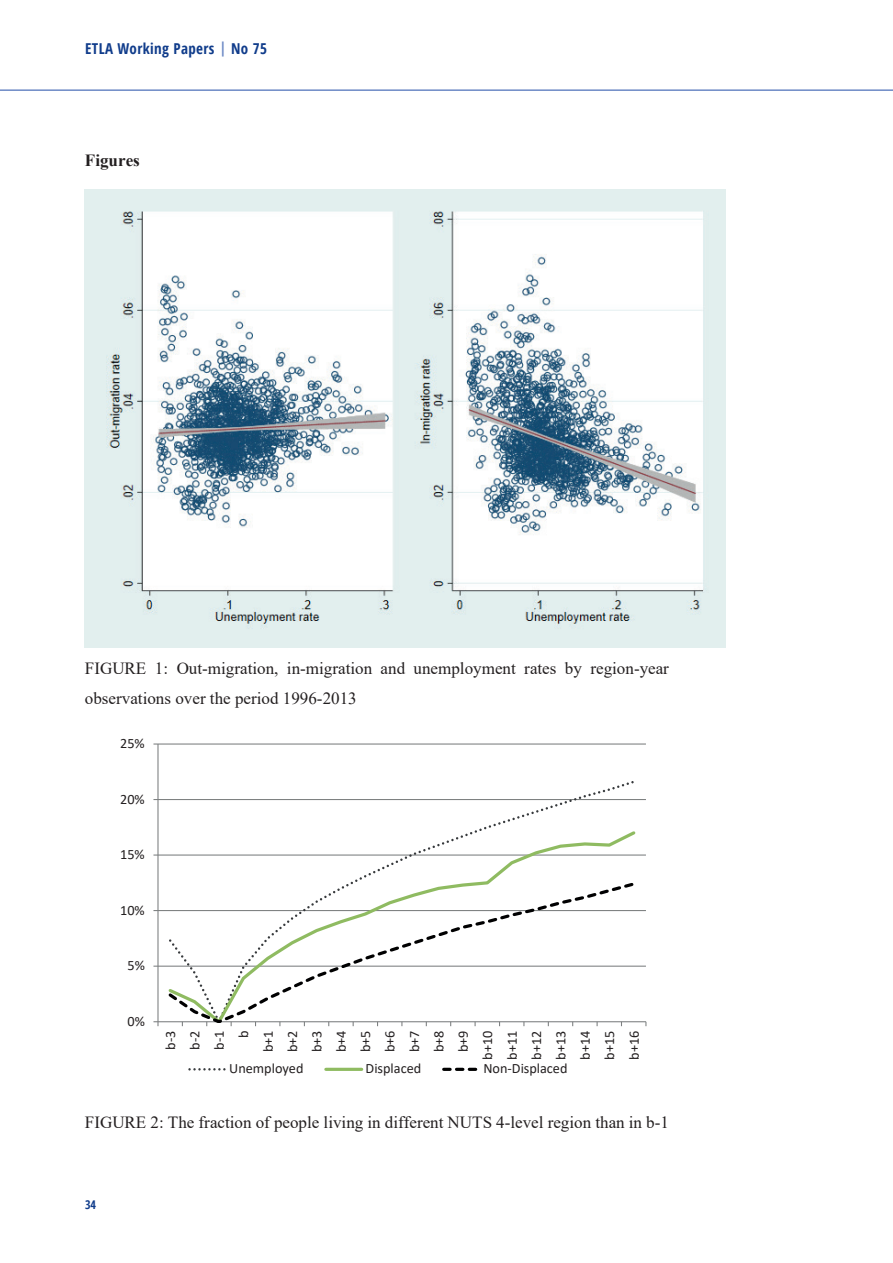
<style>
.page{position:relative;width:893px;height:1263px;background:#fff}
.page>*{position:absolute;margin:0;border:0;box-sizing:border-box;transform-origin:0 0}
.t1{font:17.1px/29.4px "Times New Roman";color:#231f20}
.t2{font:700 17.1px "Times New Roman";color:#231f20}
.t3{font:700 condensed 15px "Open Sans";letter-spacing:.025em;color:#103c8b}
.t4{font:14.25px/24.5px "Calibri";color:#231f20;text-align:right}
.t5{font:700 condensed 12px "Open Sans";color:#103c8b}
.s1{color:#6c89c5}
</style>
<div class="page">
<hr style="left:0;top:89px;width:893px;height:2px;background:#6c89c5">
<img style="left:85px;top:189px;width:640px;height:459px">
<hr style="left:158px;top:966px;width:488px;height:1px;background:#7c7f80">
<hr style="left:158px;top:910px;width:488px;height:1px;background:#7c7f80">
<hr style="left:158px;top:854px;width:488px;height:1px;background:#7c7f80">
<hr style="left:158px;top:799px;width:488px;height:1px;background:#7c7f80">
<hr style="left:158px;top:743px;width:488px;height:1px;background:#7c7f80">
<hr style="left:157px;top:744px;width:2px;height:278px;background:#7c7f80">
<hr style="left:158px;top:1021px;width:488px;height:1px;background:#7c7f80">
<svg style="left:153px;top:1021px;width:6px;height:5px"></svg>
<svg style="left:167px;top:781px;width:470px;height:47px"></svg>
<svg style="left:166px;top:828px;width:472px;height:52px"></svg>
<svg style="left:166px;top:880px;width:472px;height:143px"></svg>
<svg style="left:190px;top:1068px;width:35px;height:2px"></svg>
<hr style="left:326px;top:1068px;width:36px;height:3px;background:#8fbb61">
<svg style="left:444px;top:1068px;width:34px;height:3px"></svg>
<p class="t3" style="left:85px;top:38px;width:183px">ETLA Working Papers <span class="s1">|</span> No 75</p>
<p class="t2" style="left:85px;top:148px;width:56px">Figures</p>
<p class="t1" style="left:85px;top:653px;width:585px">FIGURE 1: Out-migration, in-migration and unemployment rates by region-year observations over the period 1996-2013</p>
<p class="t4" style="left:120px;top:731px;width:26px">25%</p>
<p class="t4" style="left:120px;top:786px;width:26px">20%</p>
<p class="t4" style="left:120px;top:842px;width:26px">15%</p>
<p class="t4" style="left:120px;top:897px;width:26px">10%</p>
<p class="t4" style="left:127px;top:953px;width:19px">5%</p>
<p class="t4" style="left:127px;top:1008px;width:19px">0%</p>
<p class="t4" style="left:158px;top:1059px;width:30px;rotate:-90deg">b‐3 b‐2 b‐1 b b+1 b+2 b+3 b+4 b+5 b+6 b+7 b+8 b+9 b+10 b+11 b+12 b+13 b+14 b+15 b+16</p>
<p class="t4" style="left:229px;top:1056px;width:76px">Unemployed</p>
<p class="t4" style="left:366px;top:1056px;width:57px">Displaced</p>
<p class="t4" style="left:483px;top:1056px;width:86px">Non‐Displaced</p>
<p class="t1" style="left:85px;top:1107px;width:585px">FIGURE 2: The fraction of people living in different NUTS 4-level region than in b-1</p>
<p class="t5" style="left:85px;top:1196px;width:13px">34</p>
</div>
